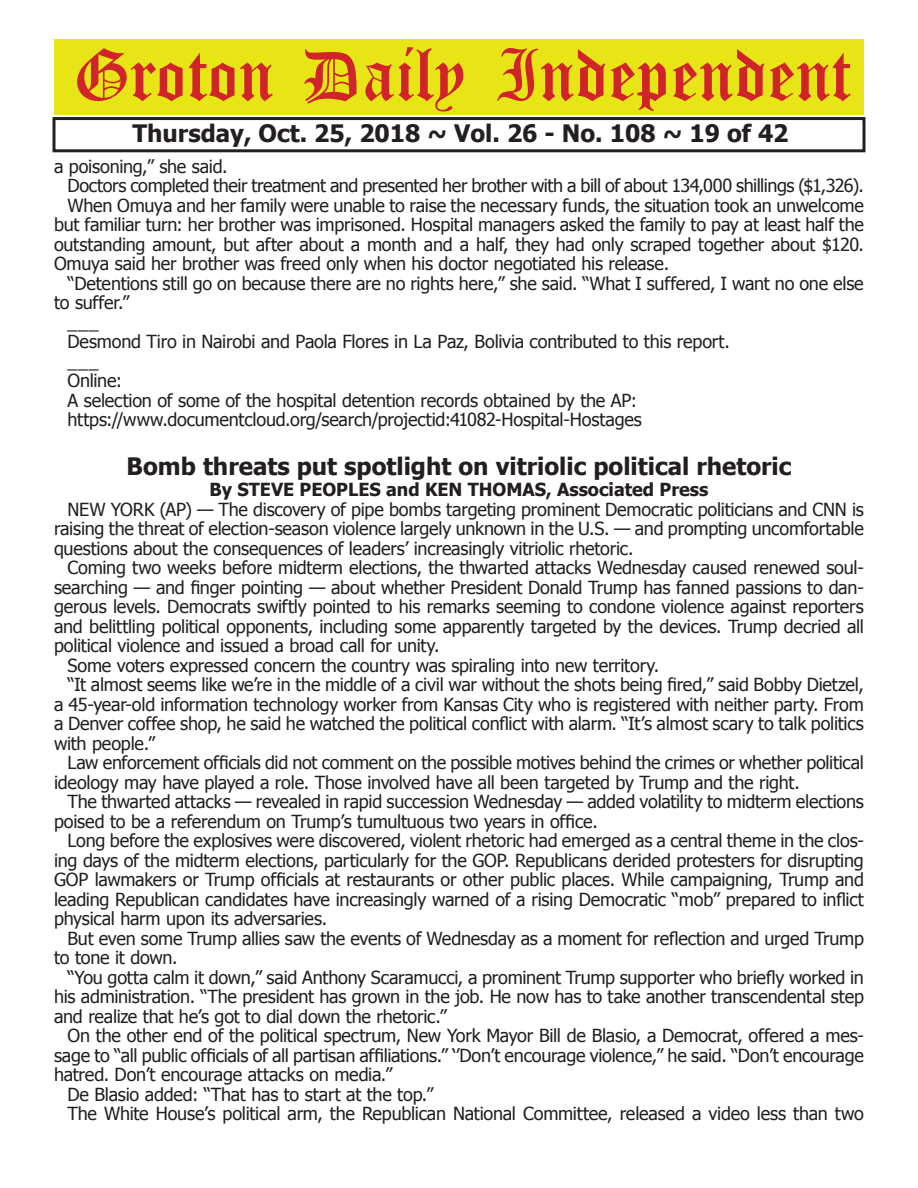
<style>
.page{position:relative;width:918px;height:1188px;background:#fff}
.page>*{position:absolute;margin:0;border:0;box-sizing:border-box;transform-origin:0 0}
.t1{font:54px "Old English Five";color:#d1232a}
.t2{font:700 24px "Tahoma";color:#231f20}
.t3{font:18px/19.5px "Tahoma";letter-spacing:-.015em;color:#231f20;text-align:justify}
.t4{font:700 18px "Tahoma";color:#231f20}
</style>
<div class="page">
<div style="left:52px;top:117px;width:814px;height:35px;border:3px solid #231f20"></div>
<div style="left:54px;top:40px;width:810px;height:75px;background:#e7e515"></div>
<h1 class="t1" style="left:73px;top:50px;width:779px">Groton Daily Independent</h1>
<h2 class="t2" style="left:133px;top:116px;width:658px">Thursday, Oct. 25, 2018 ~ Vol. 26 - No. 108 ~ 19 of 42</h2>
<p class="t3" style="left:54px;top:156px;width:175px">a poisoning,” she said.</p>
<p class="t3" style="left:68px;top:175px;width:798px">Doctors completed their treatment and presented her brother with a bill of about 134,000 shillings ($1,326).</p>
<p class="t3" style="left:68px;top:195px;width:798px">When Omuya and her family were unable to raise the necessary funds, the situation took an unwelcome</p>
<p class="t3" style="left:54px;top:214px;width:811px">but familiar turn: her brother was imprisoned. Hospital managers asked the family to pay at least half the</p>
<p class="t3" style="left:54px;top:234px;width:812px">outstanding amount, but after about a month and a half, they had only scraped together about $120.</p>
<p class="t3" style="left:54px;top:253px;width:617px">Omuya said her brother was freed only when his doctor negotiated his release.</p>
<p class="t3" style="left:68px;top:273px;width:798px">“Detentions still go on because there are no rights here,” she said. “What I suffered, I want no one else</p>
<p class="t3" style="left:54px;top:292px;width:77px">to suffer.”</p>
<p class="t3" style="left:68px;top:312px;width:33px">___</p>
<p class="t3" style="left:68px;top:331px;width:664px">Desmond Tiro in Nairobi and Paola Flores in La Paz, Bolivia contributed to this report.</p>
<p class="t3" style="left:68px;top:351px;width:33px">___</p>
<p class="t3" style="left:68px;top:370px;width:56px">Online:</p>
<p class="t3" style="left:68px;top:390px;width:571px">A selection of some of the hospital detention records obtained by the AP:</p>
<p class="t3" style="left:68px;top:409px;width:576px">https://www.documentcloud.org/search/projectid:41082-Hospital-Hostages</p>
<h2 class="t2" style="left:127px;top:449px;width:666px">Bomb threats put spotlight on vitriolic political rhetoric</h2>
<p class="t4" style="left:210px;top:477px;width:500px">By STEVE PEOPLES and KEN THOMAS, Associated Press</p>
<p class="t3" style="left:54px;top:499px;width:811px;text-indent:14px">NEW YORK (AP) — The discovery of pipe bombs targeting prominent Democratic politicians and CNN is raising the threat of election-season violence largely unknown in the U.S. — and prompting uncomfortable questions about the consequences of leaders’ increasingly vitriolic rhetoric.</p>
<p class="t3" style="left:68px;top:557px;width:798px">Coming two weeks before midterm elections, the thwarted attacks Wednesday caused renewed soul-</p>
<p class="t3" style="left:54px;top:577px;width:812px">searching — and finger pointing — about whether President Donald Trump has fanned passions to dan-</p>
<p class="t3" style="left:54px;top:596px;width:811px">gerous levels. Democrats swiftly pointed to his remarks seeming to condone violence against reporters</p>
<p class="t3" style="left:54px;top:616px;width:812px">and belittling political opponents, including some apparently targeted by the devices. Trump decried all</p>
<p class="t3" style="left:54px;top:635px;width:387px">political violence and issued a broad call for unity.</p>
<p class="t3" style="left:68px;top:655px;width:593px">Some voters expressed concern the country was spiraling into new territory.</p>
<p class="t3" style="left:68px;top:674px;width:798px">“It almost seems like we’re in the middle of a civil war without the shots being fired,” said Bobby Dietzel,</p>
<p class="t3" style="left:54px;top:694px;width:811px">a 45-year-old information technology worker from Kansas City who is registered with neither party. From</p>
<p class="t3" style="left:54px;top:713px;width:811px">a Denver coffee shop, he said he watched the political conflict with alarm. “It’s almost scary to talk politics</p>
<p class="t3" style="left:54px;top:733px;width:103px">with people.”</p>
<p class="t3" style="left:68px;top:752px;width:798px">Law enforcement officials did not comment on the possible motives behind the crimes or whether political</p>
<p class="t3" style="left:54px;top:772px;width:747px">ideology may have played a role. Those involved have all been targeted by Trump and the right.</p>
<p class="t3" style="left:68px;top:791px;width:798px">The thwarted attacks — revealed in rapid succession Wednesday — added volatility to midterm elections</p>
<p class="t3" style="left:54px;top:811px;width:545px">poised to be a referendum on Trump’s tumultuous two years in office.</p>
<p class="t3" style="left:68px;top:830px;width:798px">Long before the explosives were discovered, violent rhetoric had emerged as a central theme in the clos-</p>
<p class="t3" style="left:54px;top:850px;width:811px">ing days of the midterm elections, particularly for the GOP. Republicans derided protesters for disrupting</p>
<p class="t3" style="left:54px;top:869px;width:811px">GOP lawmakers or Trump officials at restaurants or other public places. While campaigning, Trump and</p>
<p class="t3" style="left:54px;top:889px;width:811px">leading Republican candidates have increasingly warned of a rising Democratic “mob” prepared to inflict</p>
<p class="t3" style="left:54px;top:908px;width:275px">physical harm upon its adversaries.</p>
<p class="t3" style="left:68px;top:928px;width:798px">But even some Trump allies saw the events of Wednesday as a moment for reflection and urged Trump</p>
<p class="t3" style="left:54px;top:947px;width:125px">to tone it down.</p>
<p class="t3" style="left:68px;top:967px;width:798px">“You gotta calm it down,” said Anthony Scaramucci, a prominent Trump supporter who briefly worked in</p>
<p class="t3" style="left:54px;top:986px;width:811px">his administration. “The president has grown in the job. He now has to take another transcendental step</p>
<p class="t3" style="left:54px;top:1006px;width:394px">and realize that he’s got to dial down the rhetoric.”</p>
<p class="t3" style="left:68px;top:1025px;width:798px">On the other end of the political spectrum, New York Mayor Bill de Blasio, a Democrat, offered a mes-</p>
<p class="t3" style="left:54px;top:1045px;width:811px">sage to “all public officials of all partisan affiliations.” ‘’Don’t encourage violence,” he said. “Don’t encourage</p>
<p class="t3" style="left:54px;top:1064px;width:340px">hatred. Don’t encourage attacks on media.”</p>
<p class="t3" style="left:68px;top:1084px;width:367px">De Blasio added: “That has to start at the top.”</p>
<p class="t3" style="left:68px;top:1103px;width:798px">The White House’s political arm, the Republican National Committee, released a video less than two</p>
</div>
